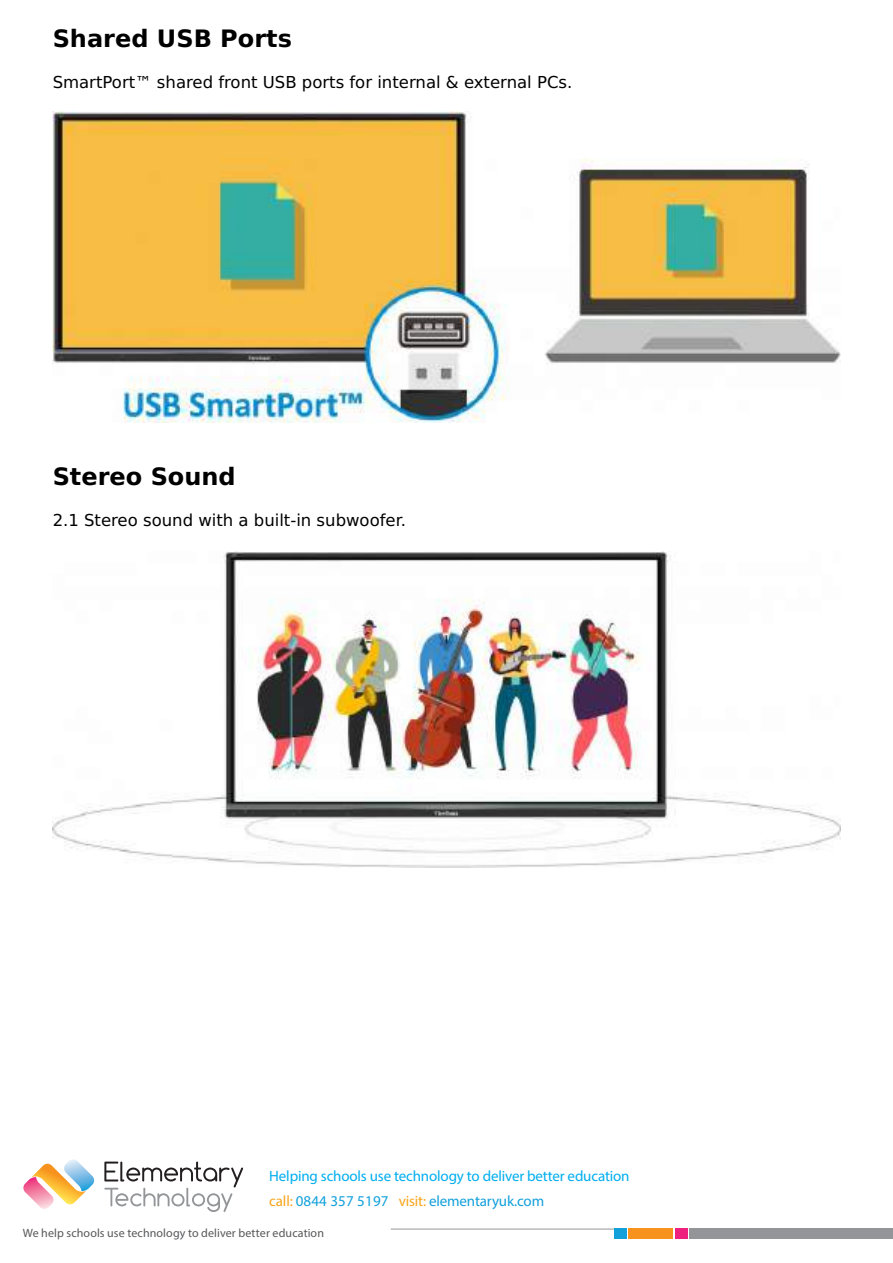
<style>
.page{position:relative;width:893px;height:1263px;background:#fff}
.page>*{position:absolute;margin:0;border:0;box-sizing:border-box;transform-origin:0 0}
.t1{font:700 24px "DejaVu Sans";color:#000}
.t2{font:16.5px "DejaVu Sans";color:#000}
.t3{font:15px "Myriad Pro";letter-spacing:-.01em;color:#00aeef}
.t4{font:15px "Myriad Pro";letter-spacing:-.01em;color:#12a0db}
.t5{font:12px "Myriad Pro";letter-spacing:.01em;color:#57585a}
.s1{color:#f9a51b}
</style>
<div class="page">
<svg style="left:23px;top:1159px;width:72px;height:50px"></svg>
<svg style="left:104px;top:1161px;width:139px;height:51px"></svg>
<hr style="left:391px;top:1229px;width:223px;height:1px;background:#939598">
<div style="left:614px;top:1229px;width:12px;height:10px;background:#12a0db"></div>
<div style="left:628px;top:1229px;width:45px;height:10px;background:#f7931d"></div>
<div style="left:675px;top:1229px;width:12px;height:10px;background:#ee217f"></div>
<div style="left:690px;top:1229px;width:203px;height:10px;background:#939598"></div>
<img style="left:53px;top:112px;width:787px;height:310px">
<img style="left:53px;top:551px;width:787px;height:317px">
<p class="t1" style="left:53px;top:29px;width:241px">Shared USB Ports</p>
<p class="t2" style="left:53px;top:75px;width:521px">SmartPort™ shared front USB ports for internal &amp; external PCs.</p>
<p class="t1" style="left:53px;top:467px;width:185px">Stereo Sound</p>
<p class="t2" style="left:53px;top:513px;width:355px">2.1 Stereo sound with a built-in subwoofer.</p>
<p class="t3" style="left:269px;top:1166px;width:362px">Helping schools use technology to deliver better education</p>
<p class="t4" style="left:269px;top:1192px;width:276px"><span class="s1">call:</span> 0844 357 5197 <span class="s1">visit:</span> elementaryuk.com</p>
<p class="t5" style="left:23px;top:1225px;width:303px">We help schools use technology to deliver better education</p>
</div>
